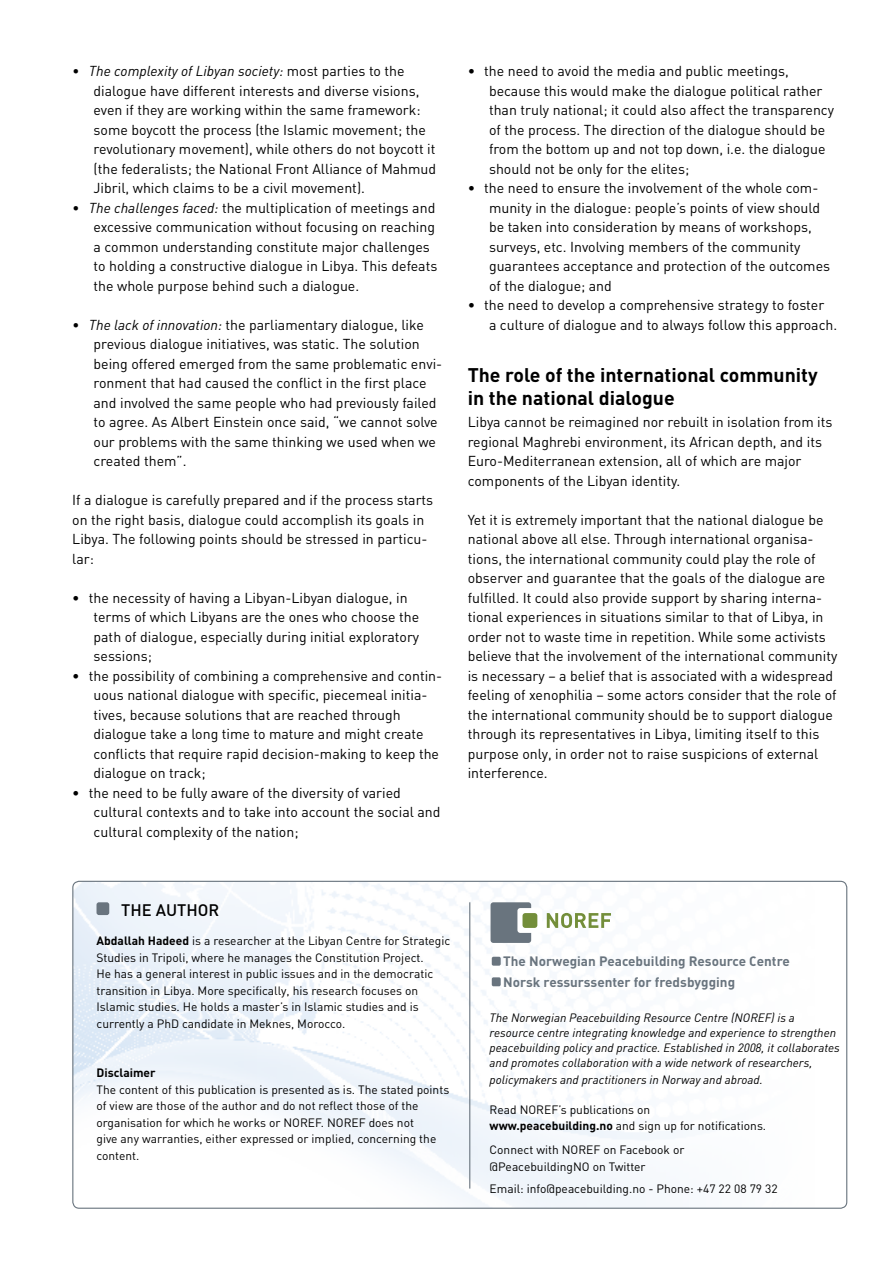
<style>
.page{position:relative;width:893px;height:1263px;background:#fff}
.page>*{position:absolute;margin:0;border:0;box-sizing:border-box;transform-origin:0 0}
.t1{font:700 19.5px/22.5px "DIN";color:#000}
.t2{font:500 16.5px "DIN";color:#000}
.t3{font:14.25px/19.5px "DIN";color:#000}
.t4{font:700 13.5px/21px "DIN";color:#69747e}
.t5{font:12px/16.5px "DIN";color:#000}
.t6{font:italic 12px/15px "DIN";color:#000}
.t7{font:700 12px "DIN";color:#000}
.s1{font-style:italic}
.s2{font-weight:700}
</style>
<div class="page">
<img style="left:74px;top:881px;width:773px;height:326px">
<hr style="left:469px;top:902px;width:1px;height:286px;background:#69747e">
<div style="left:97px;top:902px;width:12px;height:13px;background:#69747e;border-radius:2px"></div>
<svg style="left:547px;top:913px;width:64px;height:15px"></svg>
<div style="left:491px;top:902px;width:40px;height:41px;background:#69747e;border-radius:3px"></div>
<div style="left:517px;top:908px;width:25px;height:25px;background:#fff;border-radius:3px"></div>
<div style="left:522px;top:913px;width:15px;height:15px;background:#738e3a;border-radius:3px"></div>
<div style="left:492px;top:957px;width:9px;height:9px;background:#69747e;border-radius:2px"></div>
<div style="left:492px;top:977px;width:9px;height:9px;background:#69747e;border-radius:2px"></div>
<p class="t3" style="left:94px;top:61px;width:344px;text-indent:-21px"><span class="s1">• The complexity of Libyan society:</span> most parties to the dialogue have different interests and diverse visions, even if they are working within the same framework: some boycott the process (the Islamic movement; the revolutionary movement), while others do not boycott it (the federalists; the National Front Alliance of Mahmud Jibril, which claims to be a civil movement).</p>
<p class="t3" style="left:94px;top:197px;width:345px;text-indent:-21px"><span class="s1">• The challenges faced:</span> the multiplication of meetings and excessive communication without focusing on reaching a common understanding constitute major challenges to holding a constructive dialogue in Libya. This defeats the whole purpose behind such a dialogue.</p>
<p class="t3" style="left:94px;top:314px;width:350px;text-indent:-21px"><span class="s1">• The lack of innovation:</span> the parliamentary dialogue, like previous dialogue initiatives, was static. The solution being offered emerged from the same problematic envi&shy;ronment that had caused the conflict in the first place and involved the same people who had previously failed to agree. As Albert Einstein once said, “we cannot solve our problems with the same thinking we used when we created them”.</p>
<p class="t3" style="left:72px;top:490px;width:362px">If a dialogue is carefully prepared and if the process starts on the right basis, dialogue could accomplish its goals in Libya. The following points should be stressed in particu&shy;lar:</p>
<p class="t3" style="left:94px;top:587px;width:327px;text-indent:-21px">• the necessity of having a Libyan-Libyan dialogue, in terms of which Libyans are the ones who choose the path of dialogue, especially during initial exploratory sessions;</p>
<p class="t3" style="left:94px;top:665px;width:350px;text-indent:-21px">• the possibility of combining a comprehensive and contin&shy;uous national dialogue with specific, piecemeal initia&shy;tives, because solutions that are reached through dialogue take a long time to mature and might create conflicts that require rapid decision-making to keep the dialogue on track;</p>
<p class="t3" style="left:94px;top:782px;width:348px;text-indent:-21px">• the need to be fully aware of the diversity of varied cultural contexts and to take into account the social and cultural complexity of the nation;</p>
<p class="t3" style="left:489px;top:61px;width:347px;text-indent:-21px">• the need to avoid the media and public meetings, because this would make the dialogue political rather than truly national; it could also affect the transparency of the process. The direction of the dialogue should be from the bottom up and not top down, i.e. the dialogue should not be only for the elites;</p>
<p class="t3" style="left:489px;top:178px;width:343px;text-indent:-21px">• the need to ensure the involvement of the whole com&shy;munity in the dialogue: people’s points of view should be taken into consideration by means of workshops, surveys, etc. Involving members of the community guarantees acceptance and protection of the outcomes of the dialogue; and</p>
<p class="t3" style="left:489px;top:295px;width:350px;text-indent:-21px">• the need to develop a comprehensive strategy to foster<br>a culture of dialogue and to always follow this approach.</p>
<h1 class="t1" style="left:468px;top:363px;width:352px">The role of the international community in the national dialogue</h1>
<p class="t3" style="left:468px;top:412px;width:366px">Libya cannot be reimagined nor rebuilt in isolation from its regional Maghrebi environment, its African depth, and its Euro-Mediterranean extension, all of which are major components of the Libyan identity.</p>
<p class="t3" style="left:468px;top:509px;width:371px">Yet it is extremely important that the national dialogue be national above all else. Through international organisa&shy;tions, the international community could play the role of observer and guarantee that the goals of the dialogue are fulfilled. It could also provide support by sharing interna&shy;tional experiences in situations similar to that of Libya, in order not to waste time in repetition. While some activists believe that the involvement of the international community is necessary – a belief that is associated with a widespread feeling of xenophilia – some actors consider that the role of the international community should be to support dialogue through its representatives in Libya, limiting itself to this purpose only, in order not to raise suspicions of external interference.</p>
<p class="t2" style="left:121px;top:899px;width:100px">THE AUTHOR</p>
<p class="t5" style="left:97px;top:933px;width:355px"><span class="s2">Abdallah Hadeed</span> is a researcher at the Libyan Centre for Strategic Studies in Tripoli, where he manages the Constitution Project.<br>He has a general interest in public issues and in the democratic transition in Libya. More specifically, his research focuses on Islamic studies. He holds a master’s in Islamic studies and is currently a PhD candidate in Meknes, Morocco.</p>
<p class="t7" style="left:97px;top:1065px;width:61px">Disclaimer</p>
<p class="t5" style="left:97px;top:1081px;width:354px">The content of this publication is presented as is. The stated points of view are those of the author and do not reflect those of the organisation for which he works or NOREF. NOREF does not<br>give any warranties, either expressed or implied, concerning the content.</p>
<p class="t4" style="left:503px;top:950px;width:288px">The Norwegian Peacebuilding Resource Centre<br>Norsk ressurssenter for fredsbygging</p>
<p class="t6" style="left:490px;top:1010px;width:352px">The Norwegian Peacebuilding Resource Centre (NOREF) is a resource centre integrating knowledge and experience to strengthen peacebuilding policy and practice. Established in 2008, it collaborates and promotes collaboration with a wide network of researchers,</p>
<p class="t6" style="left:490px;top:1072px;width:275px">policymakers and practitioners in Norway and abroad.</p>
<p class="t5" style="left:490px;top:1101px;width:278px">Read NOREF’s publications on <span class="s2">www.peacebuilding.no</span> and sign up for notifications.</p>
<p class="t5" style="left:490px;top:1141px;width:196px">Connect with NOREF on Facebook or @PeacebuildingNO on Twitter</p>
<p class="t5" style="left:490px;top:1180px;width:290px">Email: info@peacebuilding.no - Phone: +47 22 08 79 32</p>
</div>
